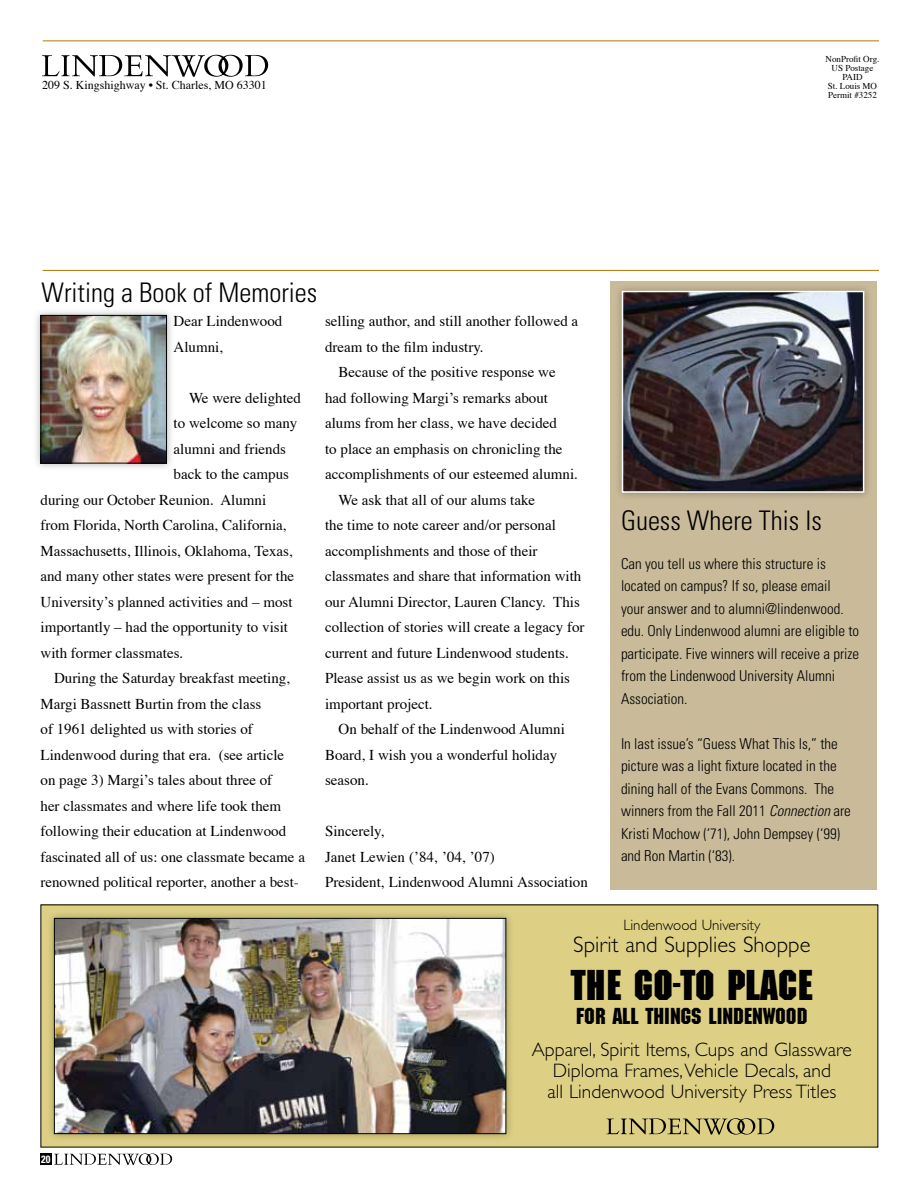
<style>
.page{position:relative;width:918px;height:1188px;background:#fff}
.page>*{position:absolute;margin:0;border:0;box-sizing:border-box;transform-origin:0 0}
.t1{font:700 42px "Machine Std";color:#000}
.t2{font:300 condensed 27px "Univers";color:#000}
.t3{font:300 22.5px "Gill Sans";color:#000}
.t4{font:22.5px "Machine Std";color:#000}
.t5{font:300 19.5px/21px "Gill Sans";color:#000;text-align:center}
.t6{font:15px/25.5px "Times";color:#000}
.t7{font:300 condensed 15px/22.5px "Univers LT Std";color:#000}
.t8{font:300 15px "Gill Sans";color:#000}
.t9{font:12px "Times";color:#000}
.t10{font:700 condensed 10.5px "Univers";color:#fff}
.t11{font:9px/9px "Times";color:#000;text-align:center}
.s1{font-style:italic}
</style>
<div class="page">
<svg style="left:54px;top:1154px;width:118px;height:11px"></svg>
<div style="left:40px;top:1154px;width:12px;height:11px;background:#000"></div>
<hr style="left:43px;top:41px;width:836px;height:1px;background:#b17500">
<hr style="left:43px;top:270px;width:836px;height:1px;background:#b17500">
<svg style="left:42px;top:55px;width:226px;height:22px"></svg>
<div style="left:610px;top:281px;width:268px;height:609px;background:#c9ba9a"></div>
<div style="left:614px;top:283px;width:259px;height:218px;background:#000;opacity:.3"></div>
<img style="left:625px;top:294px;width:236px;height:196px">
<div style="left:622px;top:291px;width:242px;height:202px;border:2px solid #fff"></div>
<div style="left:32px;top:307px;width:144px;height:165px;background:#000;opacity:.3"></div>
<img style="left:42px;top:317px;width:123px;height:145px">
<div style="left:40px;top:315px;width:127px;height:149px;border:1px solid #000"></div>
<div style="left:41px;top:905px;width:837px;height:242px;background:#ddd085"></div>
<div style="left:46px;top:910px;width:469px;height:233px;background:#000;opacity:.3"></div>
<img style="left:56px;top:920px;width:448px;height:212px">
<div style="left:54px;top:918px;width:452px;height:216px;border:1px solid #000"></div>
<svg style="left:606px;top:1118px;width:168px;height:17px"></svg>
<p class="t9" style="left:42px;top:74px;width:226px">209 S. Kingshighway • St. Charles, MO 63301</p>
<p class="t11" style="left:826px;top:53px;width:55px">NonProfit Org.<br>US Postage<br>PAID<br>St. Louis MO<br>Permit #3252</p>
<h2 class="t2" style="left:42px;top:277px;width:277px">Writing a Book of Memories</h2>
<p class="t6" style="left:174px;top:307px;width:110px">Dear Lindenwood<br>Alumni,</p>
<p class="t6" style="left:189px;top:384px;width:114px">We were delighted</p>
<p class="t6" style="left:174px;top:409px;width:125px">to welcome so many</p>
<p class="t6" style="left:174px;top:435px;width:114px">alumni and friends</p>
<p class="t6" style="left:174px;top:460px;width:117px">back to the campus</p>
<p class="t6" style="left:41px;top:486px;width:227px">during our October Reunion. Alumni</p>
<p class="t6" style="left:41px;top:511px;width:248px">from Florida, North Carolina, California,</p>
<p class="t6" style="left:41px;top:537px;width:254px">Massachusetts, Illinois, Oklahoma, Texas,</p>
<p class="t6" style="left:41px;top:562px;width:255px">and many other states were present for the</p>
<p class="t6" style="left:41px;top:588px;width:254px">University’s planned activities and – most</p>
<p class="t6" style="left:41px;top:613px;width:249px">importantly – had the opportunity to visit</p>
<p class="t6" style="left:41px;top:639px;width:144px">with former classmates.</p>
<p class="t6" style="left:54px;top:664px;width:238px">During the Saturday breakfast meeting,</p>
<p class="t6" style="left:41px;top:690px;width:222px">Margi Bassnett Burtin from the class</p>
<p class="t6" style="left:41px;top:715px;width:214px">of 1961 delighted us with stories of</p>
<p class="t6" style="left:41px;top:741px;width:245px">Lindenwood during that era. (see article</p>
<p class="t6" style="left:41px;top:766px;width:233px">on page 3) Margi’s tales about three of</p>
<p class="t6" style="left:41px;top:792px;width:242px">her classmates and where life took them</p>
<p class="t6" style="left:41px;top:817px;width:247px">following their education at Lindenwood</p>
<p class="t6" style="left:41px;top:843px;width:266px">fascinated all of us: one classmate became a</p>
<p class="t6" style="left:41px;top:868px;width:260px">renowned political reporter, another a best-</p>
<p class="t6" style="left:325px;top:307px;width:255px">selling author, and still another followed a</p>
<p class="t6" style="left:325px;top:333px;width:160px">dream to the film industry.</p>
<p class="t6" style="left:339px;top:358px;width:219px">Because of the positive response we</p>
<p class="t6" style="left:325px;top:384px;width:225px">had following Margi’s remarks about</p>
<p class="t6" style="left:325px;top:409px;width:234px">alums from her class, we have decided</p>
<p class="t6" style="left:325px;top:435px;width:239px">to place an emphasis on chronicling the</p>
<p class="t6" style="left:325px;top:460px;width:254px">accomplishments of our esteemed alumni.</p>
<p class="t6" style="left:339px;top:486px;width:198px">We ask that all of our alums take</p>
<p class="t6" style="left:325px;top:511px;width:232px">the time to note career and/or personal</p>
<p class="t6" style="left:325px;top:537px;width:214px">accomplishments and those of their</p>
<p class="t6" style="left:325px;top:562px;width:258px">classmates and share that information with</p>
<p class="t6" style="left:325px;top:588px;width:256px">our Alumni Director, Lauren Clancy. This</p>
<p class="t6" style="left:325px;top:613px;width:261px">collection of stories will create a legacy for</p>
<p class="t6" style="left:325px;top:639px;width:245px">current and future Lindenwood students.</p>
<p class="t6" style="left:325px;top:664px;width:246px">Please assist us as we begin work on this</p>
<p class="t6" style="left:325px;top:690px;width:109px">important project.</p>
<p class="t6" style="left:339px;top:715px;width:228px">On behalf of the Lindenwood Alumni</p>
<p class="t6" style="left:325px;top:741px;width:234px">Board, I wish you a wonderful holiday</p>
<p class="t6" style="left:325px;top:766px;width:45px">season.</p>
<p class="t6" style="left:325px;top:817px;width:264px">Sincerely,<br>Janet Lewien (’84, ’04, ’07)<br>President, Lindenwood Alumni Association</p>
<h2 class="t2" style="left:621px;top:504px;width:202px">Guess Where This Is</h2>
<p class="t7" style="left:621px;top:552px;width:240px">Can you tell us where this structure is located on campus? If so, please email<br>your answer and to alumni@lindenwood. edu. Only Lindenwood alumni are eligible to participate. Five winners will receive a prize from the Lindenwood University Alumni Association.</p>
<p class="t7" style="left:621px;top:732px;width:231px">In last issue’s “Guess What This Is,” the picture was a light fixture located in the dining hall of the Evans Commons. The winners from the Fall 2011 <span class="s1">Connection</span> are Kristi Mochow (‘71), John Dempsey (‘99) and Ron Martin (‘83).</p>
<p class="t8" style="left:623px;top:916px;width:138px">Lindenwood University</p>
<h3 class="t3" style="left:573px;top:932px;width:239px">Spirit and Supplies Shoppe</h3>
<h1 class="t1" style="left:571px;top:960px;width:244px">THE GO-TO PLACE</h1>
<h3 class="t4" style="left:576px;top:1003px;width:233px">FOR ALL THINGS LINDENWOOD</h3>
<h3 class="t5" style="left:532px;top:1039px;width:322px">Apparel, Spirit Items, Cups and Glassware<br>Diploma Frames, Vehicle Decals, and<br>all Lindenwood University Press Titles</h3>
<p class="t10" style="left:41px;top:1153px;width:11px">20</p>
</div>
